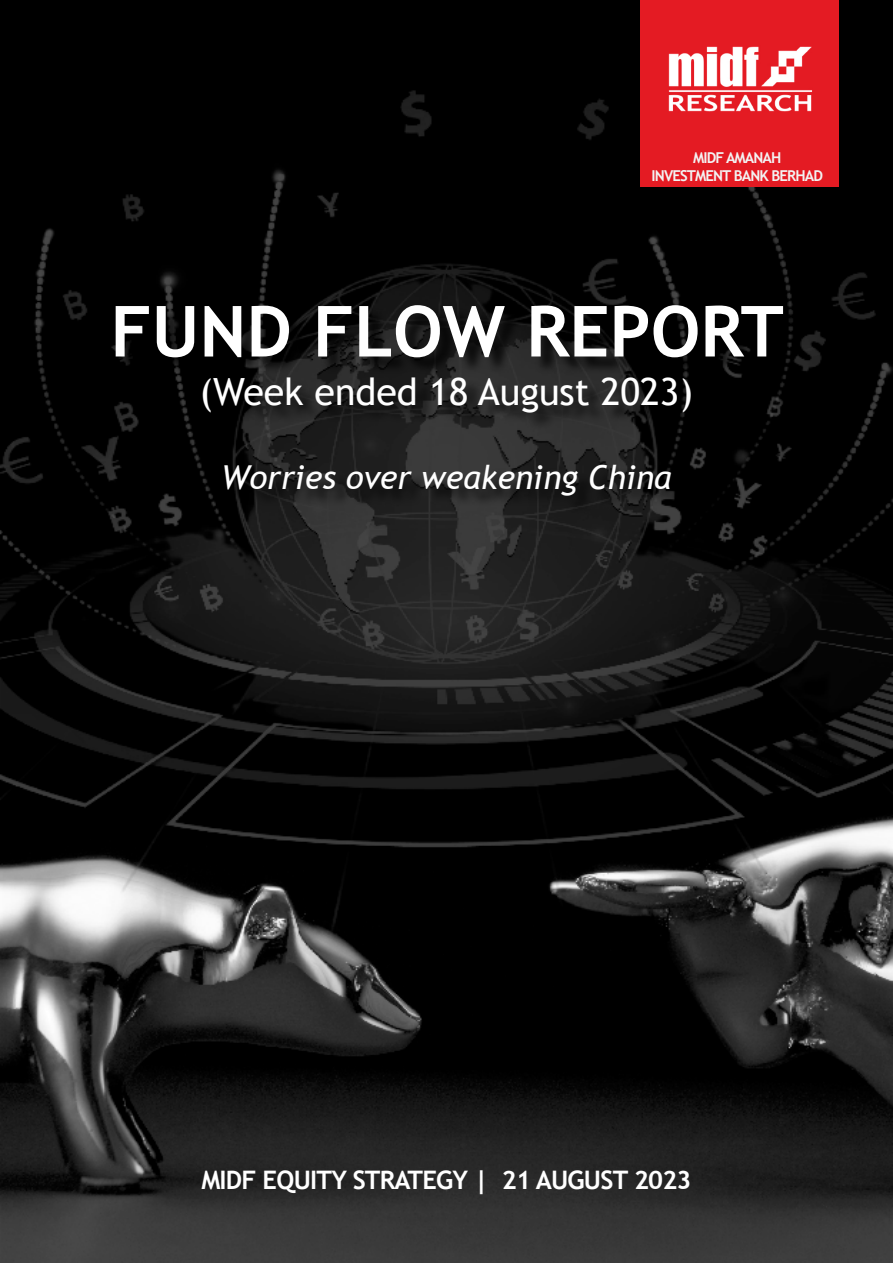
<style>
.page{position:relative;width:893px;height:1263px;background:#fff}
.page>*{position:absolute;margin:0;border:0;box-sizing:border-box;transform-origin:0 0}
.t1{font:700 70.5px "Trebuchet MS";color:#fff}
.t2{font:37.5px "Trebuchet MS";color:#fff}
.t3{font:italic 33px "Trebuchet MS";color:#fff}
.t4{font:700 25.5px "Trebuchet MS";letter-spacing:-.03em;color:#fff}
.t5{font:700 15px/18px "Trebuchet MS";letter-spacing:-.06em;color:#f3f3f3;text-align:center}
</style>
<div class="page">
<img style="left:0;top:0;width:893px;height:1263px">
<div style="left:641px;top:0;width:198px;height:187px;background:#e41b23"></div>
<img style="left:668px;top:46px;width:145px;height:66px">
<div style="left:118px;top:307px;width:684px;height:207px;background:#000;opacity:.75"></div>
<p class="t5" style="left:652px;top:148px;width:173px">MIDF AMANAH<br>INVESTMENT BANK BERHAD</p>
<h1 class="t1" style="left:110px;top:287px;width:675px">FUND FLOW REPORT</h1>
<h2 class="t2" style="left:200px;top:368px;width:495px">(Week ended 18 August 2023)</h2>
<p class="t3" style="left:221px;top:457px;width:452px">Worries over weakening China</p>
<p class="t4" style="left:201px;top:1164px;width:492px">MIDF EQUITY STRATEGY | 21 AUGUST 2023</p>
</div>
